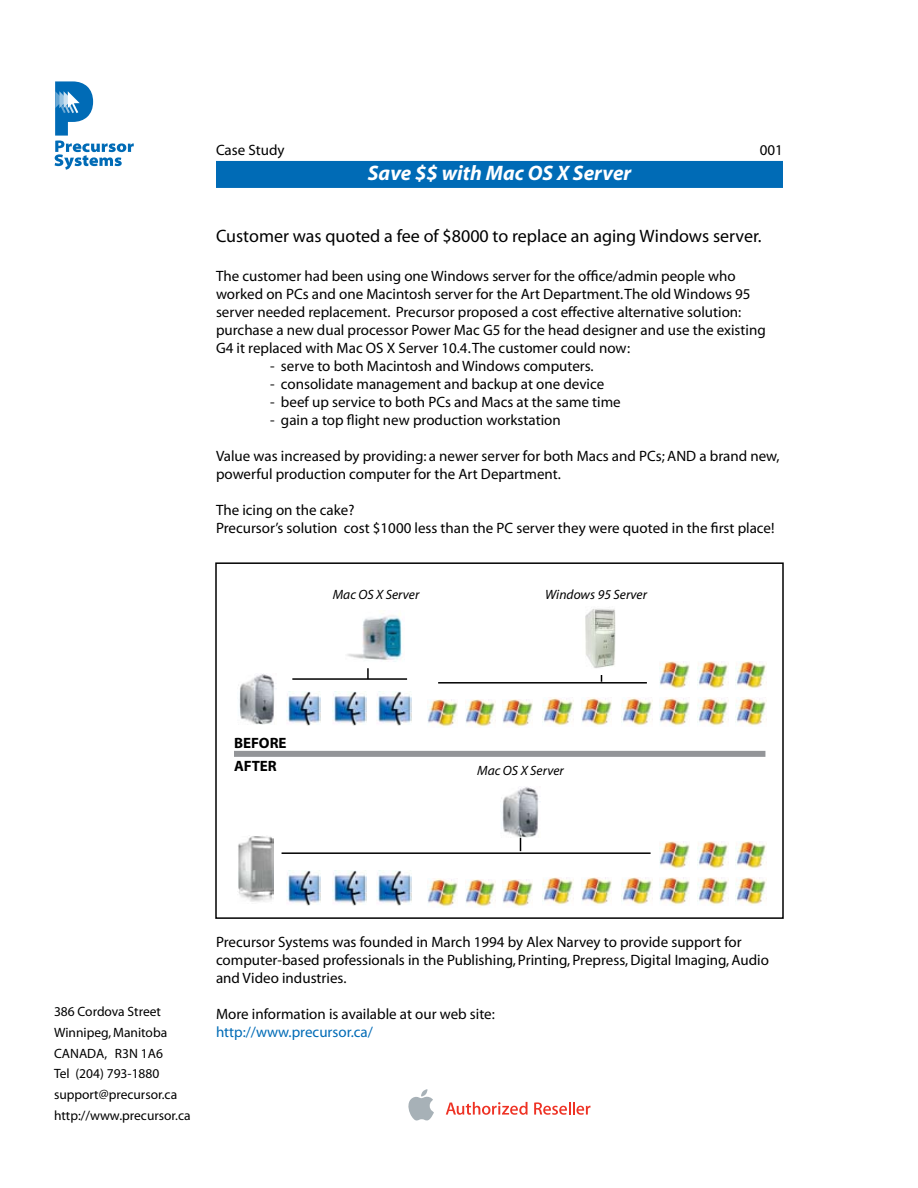
<style>
.page{position:relative;width:918px;height:1188px;background:#fff}
.page>*{position:absolute;margin:0;border:0;box-sizing:border-box;transform-origin:0 0}
.t1{font:italic 700 21px "Myriad";color:#fff}
.t2{font:18px "Myriad";color:#000}
.t3{font:15px/18px "Myriad";color:#000}
.t4{font:15px "Myriad";color:#006bb6}
.t5{font:700 15px/23.5px "Myriad";color:#000}
.t6{font:13.5px/20.7px "Myriad";color:#000}
.t7{font:italic 13.5px "Myriad";color:#000}
</style>
<div class="page">
<svg style="left:55px;top:81px;width:79px;height:89px"></svg>
<svg style="left:409px;top:1089px;width:25px;height:31px"></svg>
<svg style="left:446px;top:1102px;width:82px;height:13px"></svg>
<svg style="left:534px;top:1102px;width:56px;height:13px"></svg>
<div style="left:216px;top:161px;width:567px;height:27px;background:#006bb6"></div>
<img style="left:238px;top:674px;width:37px;height:51px">
<img style="left:238px;top:836px;width:35px;height:66px">
<img style="left:286px;top:691px;width:35px;height:35px">
<img style="left:502px;top:699px;width:31px;height:28px">
<img style="left:347px;top:613px;width:55px;height:49px">
<img style="left:332px;top:691px;width:34px;height:35px">
<img style="left:377px;top:691px;width:34px;height:35px">
<img style="left:465px;top:699px;width:30px;height:28px">
<img style="left:427px;top:699px;width:31px;height:28px">
<img style="left:660px;top:662px;width:30px;height:27px">
<img style="left:698px;top:662px;width:30px;height:27px">
<img style="left:736px;top:662px;width:30px;height:27px">
<img style="left:543px;top:698px;width:30px;height:28px">
<img style="left:581px;top:698px;width:31px;height:28px">
<img style="left:622px;top:698px;width:30px;height:28px">
<img style="left:660px;top:698px;width:30px;height:28px">
<img style="left:698px;top:698px;width:30px;height:28px">
<img style="left:736px;top:698px;width:30px;height:28px">
<img style="left:585px;top:609px;width:31px;height:59px">
<img style="left:501px;top:787px;width:38px;height:51px">
<hr style="left:292px;top:678px;width:115px;height:2px;background:#000">
<svg style="left:367px;top:668px;width:2px;height:11px"></svg>
<hr style="left:438px;top:682px;width:209px;height:2px;background:#000">
<img style="left:286px;top:871px;width:35px;height:35px">
<img style="left:502px;top:879px;width:31px;height:28px">
<img style="left:332px;top:871px;width:34px;height:35px">
<img style="left:377px;top:871px;width:34px;height:35px">
<img style="left:465px;top:879px;width:30px;height:28px">
<img style="left:427px;top:879px;width:31px;height:28px">
<img style="left:660px;top:841px;width:30px;height:28px">
<img style="left:698px;top:841px;width:30px;height:28px">
<img style="left:736px;top:841px;width:30px;height:28px">
<img style="left:543px;top:878px;width:30px;height:27px">
<img style="left:581px;top:878px;width:31px;height:27px">
<img style="left:622px;top:878px;width:30px;height:27px">
<img style="left:660px;top:878px;width:30px;height:27px">
<img style="left:698px;top:878px;width:30px;height:27px">
<img style="left:736px;top:878px;width:30px;height:27px">
<hr style="left:282px;top:852px;width:369px;height:2px;background:#000">
<svg style="left:520px;top:838px;width:1px;height:13px"></svg>
<div style="left:234px;top:751px;width:531px;height:6px;background:#939598"></div>
<div style="left:215px;top:562px;width:569px;height:357px;border:2px solid #000"></div>
<p class="t3" style="left:216px;top:142px;width:70px">Case Study</p>
<p class="t3" style="left:760px;top:142px;width:25px">001</p>
<h1 class="t1" style="left:368px;top:163px;width:265px">Save $$ with Mac OS X Server</h1>
<p class="t2" style="left:216px;top:227px;width:547px">Customer was quoted a fee of $8000 to replace an aging Windows server.</p>
<p class="t3" style="left:216px;top:268px;width:551px">The customer had been using one Windows server for the office/admin people who worked on PCs and one Macintosh server for the Art Department. The old Windows 95 server needed replacement. Precursor proposed a cost effective alternative solution: purchase a new dual processor Power Mac G5 for the head designer and use the existing G4 it replaced with Mac OS X Server 10.4. The customer could now:</p>
<p class="t3" style="left:270px;top:358px;width:325px">- serve to both Macintosh and Windows computers.</p>
<p class="t3" style="left:270px;top:376px;width:336px">- consolidate management and backup at one device</p>
<p class="t3" style="left:270px;top:394px;width:352px">- beef up service to both PCs and Macs at the same time</p>
<p class="t3" style="left:270px;top:412px;width:292px">- gain a top flight new production workstation</p>
<p class="t3" style="left:216px;top:448px;width:565px">Value was increased by providing: a newer server for both Macs and PCs; AND a brand new, powerful production computer for the Art Department.</p>
<p class="t3" style="left:216px;top:502px;width:560px">The icing on the cake?<br>Precursor’s solution cost $1000 less than the PC server they were quoted in the first place!</p>
<p class="t7" style="left:333px;top:588px;width:88px">Mac OS X Server</p>
<p class="t7" style="left:545px;top:588px;width:103px">Windows 95 Server</p>
<p class="t5" style="left:234px;top:731px;width:54px">BEFORE<br>AFTER</p>
<p class="t7" style="left:477px;top:764px;width:88px">Mac OS X Server</p>
<p class="t6" style="left:54px;top:1002px;width:138px">386 Cordova Street<br>Winnipeg, Manitoba<br>CANADA, R3N 1A6<br>Tel (204) 793-1880 support@precursor.ca http://www.precursor.ca</p>
<p class="t3" style="left:216px;top:934px;width:554px">Precursor Systems was founded in March 1994 by Alex Narvey to provide support for computer-based professionals in the Publishing, Printing, Prepress, Digital Imaging, Audio and Video industries.</p>
<p class="t3" style="left:216px;top:1006px;width:280px">More information is available at our web site:</p>
<p class="t4" style="left:216px;top:1025px;width:159px">http://www.precursor.ca/</p>
</div>
